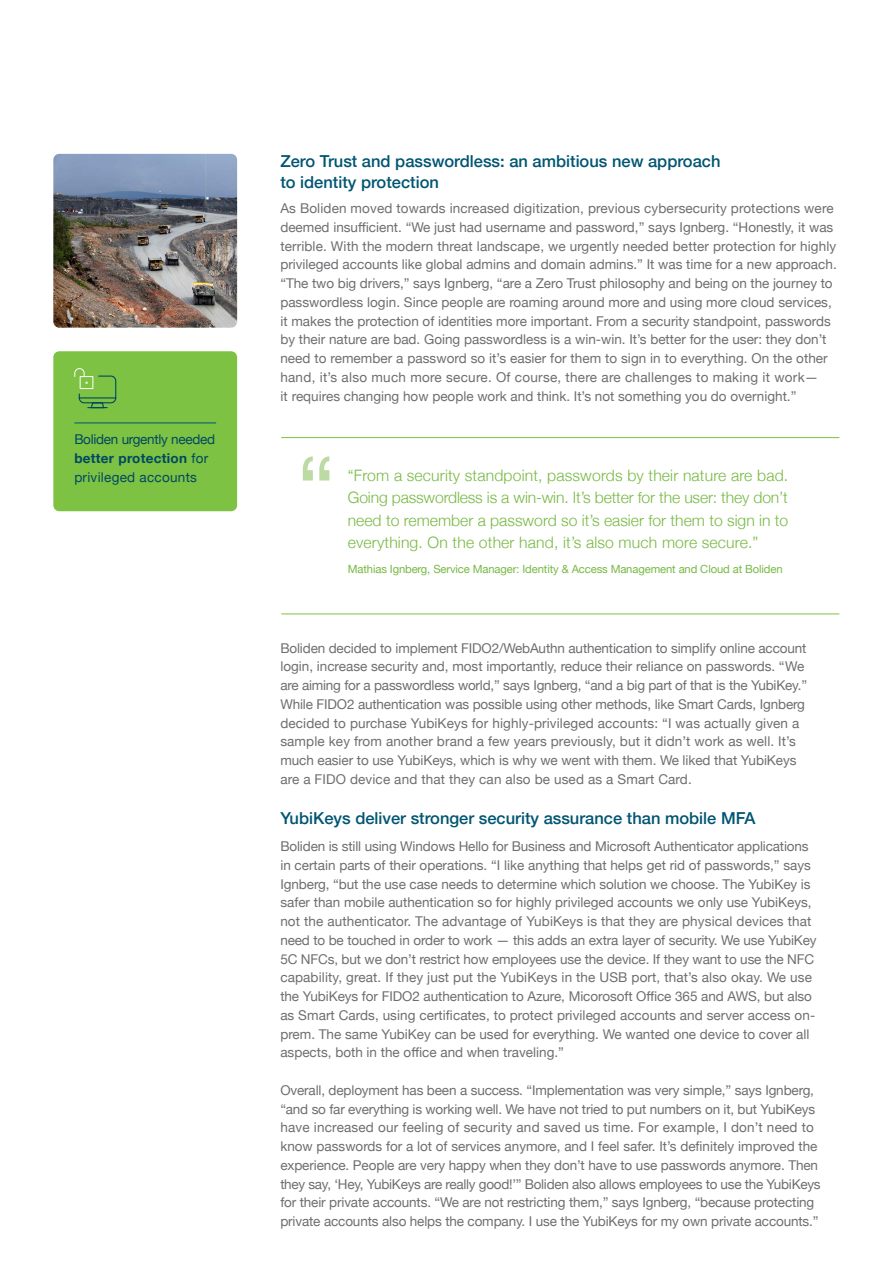
<style>
.page{position:relative;width:893px;height:1263px;background:#fff}
.page>*{position:absolute;margin:0;border:0;box-sizing:border-box;transform-origin:0 0}
.t1{font:500 16.5px/21px "Helvetica Neue";color:#005572}
.t2{font:300 15.75px/22.5px "Helvetica Neue";letter-spacing:.01em;color:#77b943;text-align:justify}
.t3{font:13.5px/18.8px "Helvetica Neue";color:#6d6e71}
.t4{font:13.5px/18.8px "Helvetica Neue";letter-spacing:-.02em;color:#004863}
.t5{font:11.25px "Helvetica Neue";letter-spacing:-.01em;color:#77b943}
.s1{font-weight:700}
</style>
<div class="page">
<img style="left:53px;top:154px;width:184px;height:174px">
<svg style="left:303px;top:456px;width:26px;height:24px"></svg>
<div style="left:53px;top:351px;width:184px;height:160px;background:#7dc242;border-radius:6px"></div>
<hr style="left:74px;top:423px;width:142px;height:1px;background:#005572">
<svg style="left:74px;top:368px;width:43px;height:41px"></svg>
<hr style="left:281px;top:437px;width:558px;height:1px;background:#7dc242">
<hr style="left:281px;top:613px;width:558px;height:1px;background:#7dc242">
<p class="t4" style="left:74px;top:431px;width:142px">Boliden urgently needed <span class="s1">better protection</span> for privileged accounts</p>
<p class="t1" style="left:280px;top:149px;width:442px">Zero Trust and passwordless: an ambitious new approach to identity protection</p>
<p class="t3" style="left:280px;top:200px;width:558px">As Boliden moved towards increased digitization, previous cybersecurity protections were deemed insufficient. “We just had username and password,” says Ignberg. “Honestly, it was terrible. With the modern threat landscape, we urgently needed better protection for highly privileged accounts like global admins and domain admins.” It was time for a new approach. “The two big drivers,” says Ignberg, “are a Zero Trust philosophy and being on the journey to passwordless login. Since people are roaming around more and using more cloud services, it makes the protection of identities more important. From a security standpoint, passwords by their nature are bad. Going passwordless is a win-win. It’s better for the user: they don’t need to remember a password so it’s easier for them to sign in to everything. On the other hand, it’s also much more secure. Of course, there are challenges to making it work—<br>it requires changing how people work and think. It’s not something you do overnight.”</p>
<p class="t2" style="left:348px;top:463px;width:442px">“From a security standpoint, passwords by their nature are bad.<br>Going passwordless is a win-win. It’s better for the user: they don’t need to remember a password so it’s easier for them to sign in to everything. On the other hand, it’s also much more secure.”</p>
<p class="t5" style="left:348px;top:561px;width:436px">Mathias Ignberg, Service Manager: Identity &amp; Access Management and Cloud at Boliden</p>
<p class="t3" style="left:280px;top:639px;width:528px">Boliden decided to implement FIDO2/WebAuthn authentication to simplify online account login, increase security and, most importantly, reduce their reliance on passwords. “We are aiming for a passwordless world,” says Ignberg, “and a big part of that is the YubiKey.” While FIDO2 authentication was possible using other methods, like Smart Cards, Ignberg decided to purchase YubiKeys for highly-privileged accounts: “I was actually given a sample key from another brand a few years previously, but it didn’t work as well. It’s much easier to use YubiKeys, which is why we went with them. We liked that YubiKeys are a FIDO device and that they can also be used as a Smart Card.</p>
<p class="t1" style="left:280px;top:806px;width:477px">YubiKeys deliver stronger security assurance than mobile MFA</p>
<p class="t3" style="left:280px;top:838px;width:538px">Boliden is still using Windows Hello for Business and Microsoft Authenticator applications in certain parts of their operations. “I like anything that helps get rid of passwords,” says Ignberg, “but the use case needs to determine which solution we choose. The YubiKey is safer than mobile authentication so for highly privileged accounts we only use YubiKeys, not the authenticator. The advantage of YubiKeys is that they are physical devices that need to be touched in order to work — this adds an extra layer of security. We use YubiKey 5C NFCs, but we don’t restrict how employees use the device. If they want to use the NFC capability, great. If they just put the YubiKeys in the USB port, that’s also okay. We use the YubiKeys for FIDO2 authentication to Azure, Micorosoft Office 365 and AWS, but also as Smart Cards, using certificates, to protect privileged accounts and server access on&shy;prem. The same YubiKey can be used for everything. We wanted one device to cover all aspects, both in the office and when traveling.”</p>
<p class="t3" style="left:280px;top:1081px;width:542px">Overall, deployment has been a success. “Implementation was very simple,” says Ignberg, “and so far everything is working well. We have not tried to put numbers on it, but YubiKeys have increased our feeling of security and saved us time. For example, I don’t need to know passwords for a lot of services anymore, and I feel safer. It’s definitely improved the experience. People are very happy when they don’t have to use passwords anymore. Then they say, ‘Hey, YubiKeys are really good!’” Boliden also allows employees to use the YubiKeys for their private accounts. “We are not restricting them,” says Ignberg, “because protecting private accounts also helps the company. I use the YubiKeys for my own private accounts.”</p>
</div>
